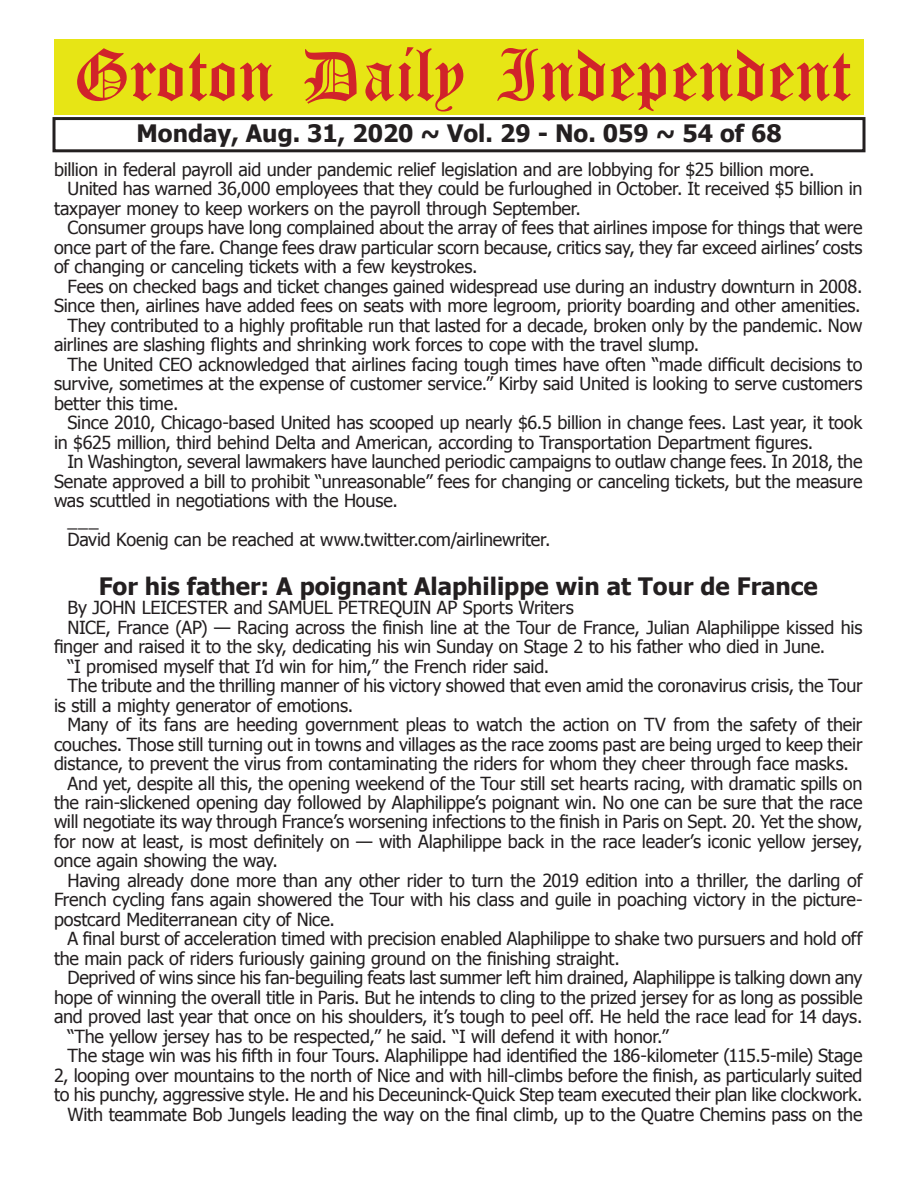
<style>
.page{position:relative;width:918px;height:1188px;background:#fff}
.page>*{position:absolute;margin:0;border:0;box-sizing:border-box;transform-origin:0 0}
.t1{font:54px "Old English Five";color:#d1232a}
.t2{font:700 24px "Tahoma";color:#231f20}
.t3{font:18px "Tahoma";letter-spacing:-.015em;color:#231f20}
</style>
<div class="page">
<div style="left:52px;top:117px;width:814px;height:35px;border:3px solid #231f20"></div>
<div style="left:54px;top:40px;width:810px;height:75px;background:#e7e515"></div>
<h1 class="t1" style="left:73px;top:50px;width:779px">Groton Daily Independent</h1>
<h2 class="t2" style="left:136px;top:116px;width:647px">Monday, Aug. 31, 2020 ~ Vol. 29 - No. 059 ~ 54 of 68</h2>
<p class="t3" style="left:54px;top:157px;width:762px">billion in federal payroll aid under pandemic relief legislation and are lobbying for $25 billion more.</p>
<p class="t3" style="left:68px;top:177px;width:797px">United has warned 36,000 employees that they could be furloughed in October. It received $5 billion in</p>
<p class="t3" style="left:54px;top:196px;width:529px">taxpayer money to keep workers on the payroll through September.</p>
<p class="t3" style="left:68px;top:216px;width:797px">Consumer groups have long complained about the array of fees that airlines impose for things that were</p>
<p class="t3" style="left:54px;top:235px;width:810px">once part of the fare. Change fees draw particular scorn because, critics say, they far exceed airlines’ costs</p>
<p class="t3" style="left:54px;top:255px;width:425px">of changing or canceling tickets with a few keystrokes.</p>
<p class="t3" style="left:68px;top:274px;width:797px">Fees on checked bags and ticket changes gained widespread use during an industry downturn in 2008.</p>
<p class="t3" style="left:54px;top:294px;width:808px">Since then, airlines have added fees on seats with more legroom, priority boarding and other amenities.</p>
<p class="t3" style="left:68px;top:313px;width:796px">They contributed to a highly profitable run that lasted for a decade, broken only by the pandemic. Now</p>
<p class="t3" style="left:54px;top:333px;width:647px">airlines are slashing flights and shrinking work forces to cope with the travel slump.</p>
<p class="t3" style="left:68px;top:352px;width:796px">The United CEO acknowledged that airlines facing tough times have often “made difficult decisions to</p>
<p class="t3" style="left:54px;top:372px;width:810px">survive, sometimes at the expense of customer service.” Kirby said United is looking to serve customers</p>
<p class="t3" style="left:54px;top:391px;width:126px">better this time.</p>
<p class="t3" style="left:68px;top:411px;width:797px">Since 2010, Chicago-based United has scooped up nearly $6.5 billion in change fees. Last year, it took</p>
<p class="t3" style="left:54px;top:430px;width:761px">in $625 million, third behind Delta and American, according to Transportation Department figures.</p>
<p class="t3" style="left:68px;top:450px;width:796px">In Washington, several lawmakers have launched periodic campaigns to outlaw change fees. In 2018, the</p>
<p class="t3" style="left:54px;top:469px;width:810px">Senate approved a bill to prohibit “unreasonable” fees for changing or canceling tickets, but the measure</p>
<p class="t3" style="left:54px;top:489px;width:345px">was scuttled in negotiations with the House.</p>
<p class="t3" style="left:68px;top:508px;width:33px">___</p>
<p class="t3" style="left:68px;top:528px;width:484px">David Koenig can be reached at www.twitter.com/airlinewriter.</p>
<h2 class="t2" style="left:99px;top:569px;width:721px">For his father: A poignant Alaphilippe win at Tour de France</h2>
<p class="t3" style="left:68px;top:595px;width:508px">By JOHN LEICESTER and SAMUEL PETREQUIN AP Sports Writers</p>
<p class="t3" style="left:68px;top:615px;width:796px">NICE, France (AP) — Racing across the finish line at the Tour de France, Julian Alaphilippe kissed his</p>
<p class="t3" style="left:54px;top:634px;width:773px">finger and raised it to the sky, dedicating his win Sunday on Stage 2 to his father who died in June.</p>
<p class="t3" style="left:68px;top:654px;width:483px">“I promised myself that I’d win for him,” the French rider said.</p>
<p class="t3" style="left:68px;top:673px;width:797px">The tribute and the thrilling manner of his victory showed that even amid the coronavirus crisis, the Tour</p>
<p class="t3" style="left:54px;top:693px;width:301px">is still a mighty generator of emotions.</p>
<p class="t3" style="left:68px;top:712px;width:796px">Many of its fans are heeding government pleas to watch the action on TV from the safety of their</p>
<p class="t3" style="left:54px;top:732px;width:810px">couches. Those still turning out in towns and villages as the race zooms past are being urged to keep their</p>
<p class="t3" style="left:54px;top:751px;width:797px">distance, to prevent the virus from contaminating the riders for whom they cheer through face masks.</p>
<p class="t3" style="left:68px;top:771px;width:796px">And yet, despite all this, the opening weekend of the Tour still set hearts racing, with dramatic spills on</p>
<p class="t3" style="left:54px;top:790px;width:810px">the rain-slickened opening day followed by Alaphilippe’s poignant win. No one can be sure that the race</p>
<p class="t3" style="left:54px;top:810px;width:810px">will negotiate its way through France’s worsening infections to the finish in Paris on Sept. 20. Yet the show,</p>
<p class="t3" style="left:54px;top:829px;width:810px">for now at least, is most definitely on — with Alaphilippe back in the race leader’s iconic yellow jersey,</p>
<p class="t3" style="left:54px;top:849px;width:225px">once again showing the way.</p>
<p class="t3" style="left:68px;top:868px;width:797px">Having already done more than any other rider to turn the 2019 edition into a thriller, the darling of</p>
<p class="t3" style="left:54px;top:888px;width:810px">French cycling fans again showered the Tour with his class and guile in poaching victory in the picture-</p>
<p class="t3" style="left:54px;top:907px;width:283px">postcard Mediterranean city of Nice.</p>
<p class="t3" style="left:68px;top:927px;width:797px">A final burst of acceleration timed with precision enabled Alaphilippe to shake two pursuers and hold off</p>
<p class="t3" style="left:54px;top:946px;width:567px">the main pack of riders furiously gaining ground on the finishing straight.</p>
<p class="t3" style="left:68px;top:966px;width:796px">Deprived of wins since his fan-beguiling feats last summer left him drained, Alaphilippe is talking down any</p>
<p class="t3" style="left:54px;top:985px;width:810px">hope of winning the overall title in Paris. But he intends to cling to the prized jersey for as long as possible</p>
<p class="t3" style="left:54px;top:1005px;width:810px">and proved last year that once on his shoulders, it’s tough to peel off. He held the race lead for 14 days.</p>
<p class="t3" style="left:68px;top:1024px;width:603px">“The yellow jersey has to be respected,” he said. “I will defend it with honor.”</p>
<p class="t3" style="left:68px;top:1044px;width:796px">The stage win was his fifth in four Tours. Alaphilippe had identified the 186-kilometer (115.5-mile) Stage</p>
<p class="t3" style="left:54px;top:1063px;width:810px">2, looping over mountains to the north of Nice and with hill-climbs before the finish, as particularly suited</p>
<p class="t3" style="left:54px;top:1083px;width:810px">to his punchy, aggressive style. He and his Deceuninck-Quick Step team executed their plan like clockwork.</p>
<p class="t3" style="left:68px;top:1102px;width:796px">With teammate Bob Jungels leading the way on the final climb, up to the Quatre Chemins pass on the</p>
</div>
